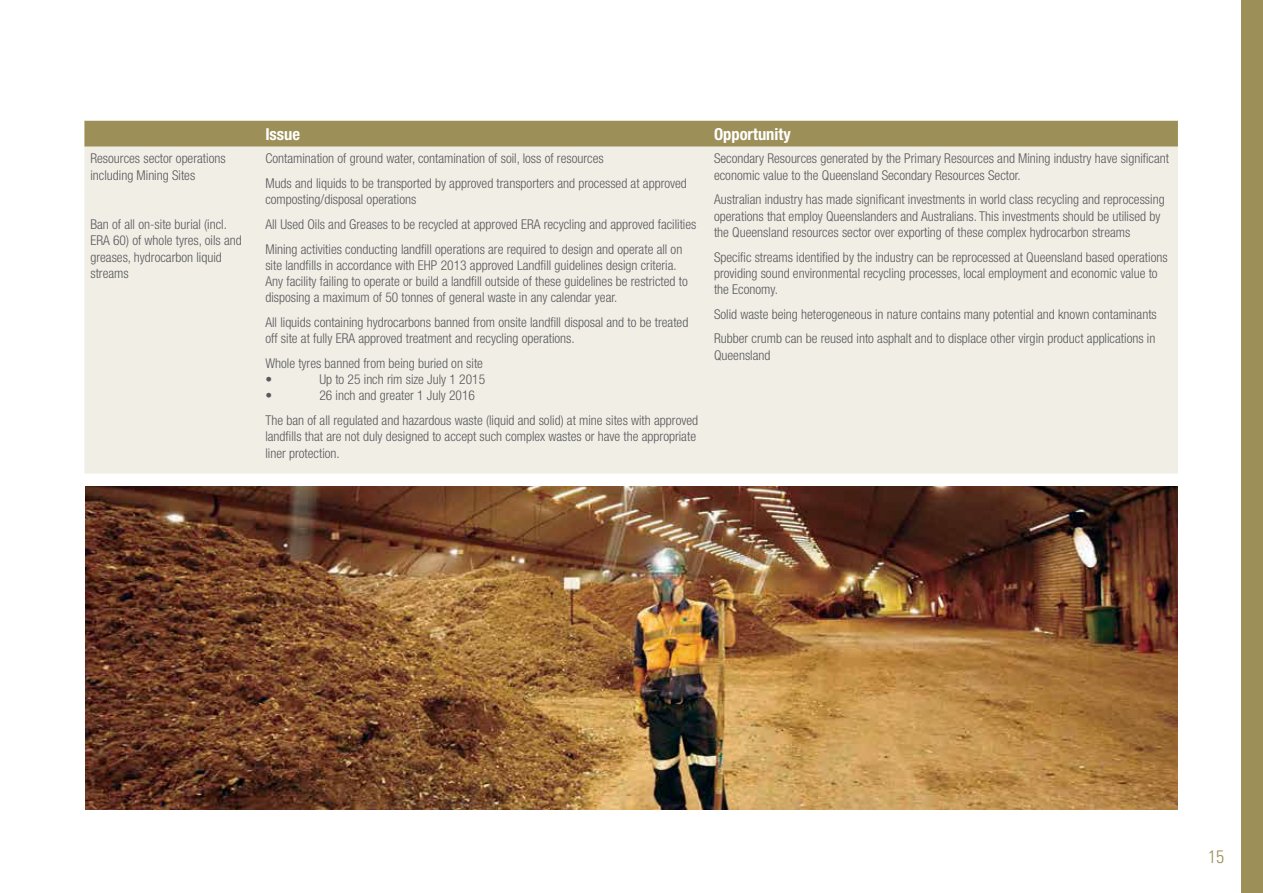
<style>
.page{position:relative;width:1263px;height:893px;background:#fff}
.page>*{position:absolute;margin:0;border:0;box-sizing:border-box;transform-origin:0 0}
.t1{font:300 condensed 18px "Univers LT Std";color:#9c8f57}
.t2{font:700 condensed 16.5px "Helvetica Neue";color:#fff}
.t3{font:300 condensed 13.5px/16.2px "Helvetica Neue";color:#58595b}
</style>
<div class="page">
<div style="left:84px;top:121px;width:1094px;height:26px;background:#9c8f57"></div>
<div style="left:84px;top:147px;width:1094px;height:327px;background:#f1eee6"></div>
<img style="left:85px;top:487px;width:1093px;height:322px">
<div style="left:1242px;top:0;width:21px;height:893px;background:#9c8f57"></div>
<p class="t3" style="left:90px;top:150px;width:137px">Resources sector operations including Mining Sites</p>
<p class="t3" style="left:90px;top:216px;width:153px">Ban of all on-site burial (incl.<br>ERA 60) of whole tyres, oils and greases, hydrocarbon liquid streams</p>
<p class="t2" style="left:265px;top:124px;width:36px">Issue</p>
<p class="t2" style="left:714px;top:124px;width:78px">Opportunity</p>
<p class="t3" style="left:265px;top:146px;width:423px;line-height:24.8px">Contamination of ground water, contamination of soil, loss of resources<br>Muds and liquids to be transported by approved transporters and processed at approved</p>
<p class="t3" style="left:265px;top:187px;width:433px;line-height:24.8px">composting/disposal operations<br>All Used Oils and Greases to be recycled at approved ERA recycling and approved facilities<br>Mining activities conducting landfill operations are required to design and operate all on</p>
<p class="t3" style="left:265px;top:257px;width:424px">site landfills in accordance with EHP 2013 approved Landfill guidelines design criteria.<br>Any facility failing to operate or build a landfill outside of these guidelines be restricted to disposing a maximum of 50 tonnes of general waste in any calendar year.</p>
<p class="t3" style="left:265px;top:314px;width:424px">All liquids containing hydrocarbons banned from onsite landfill disposal and to be treated off site at fully ERA approved treatment and recycling operations.</p>
<p class="t3" style="left:265px;top:355px;width:219px">Whole tyres banned from being buried on site •</p>
<p class="t3" style="left:319px;top:371px;width:167px">Up to 25 inch rim size July 1 2015</p>
<p class="t3" style="left:265px;top:383px;width:434px;line-height:24.8px;text-indent:54px">26 inch and greater 1 July 2016<br>The ban of all regulated and hazardous waste (liquid and solid) at mine sites with approved</p>
<p class="t3" style="left:265px;top:428px;width:432px">landfills that are not duly designed to accept such complex wastes or have the appropriate liner protection.</p>
<p class="t3" style="left:265px;top:387px;width:8px">•</p>
<p class="t3" style="left:714px;top:150px;width:457px">Secondary Resources generated by the Primary Resources and Mining industry have significant economic value to the Queensland Secondary Resources Sector.</p>
<p class="t3" style="left:714px;top:191px;width:452px">Australian industry has made significant investments in world class recycling and reprocessing operations that employ Queenslanders and Australians. This investments should be utilised by the Queensland resources sector over exporting of these complex hydrocarbon streams</p>
<p class="t3" style="left:714px;top:248px;width:455px">Specific streams identified by the industry can be reprocessed at Queensland based operations providing sound environmental recycling processes, local employment and economic value to the Economy.</p>
<p class="t3" style="left:714px;top:301px;width:444px;line-height:24.8px">Solid waste being heterogeneous in nature contains many potential and known contaminants<br>Rubber crumb can be reused into asphalt and to displace other virgin product applications in</p>
<p class="t3" style="left:714px;top:347px;width:58px">Queensland</p>
<h1 class="t1" style="left:1208px;top:845px;width:17px">15</h1>
</div>
